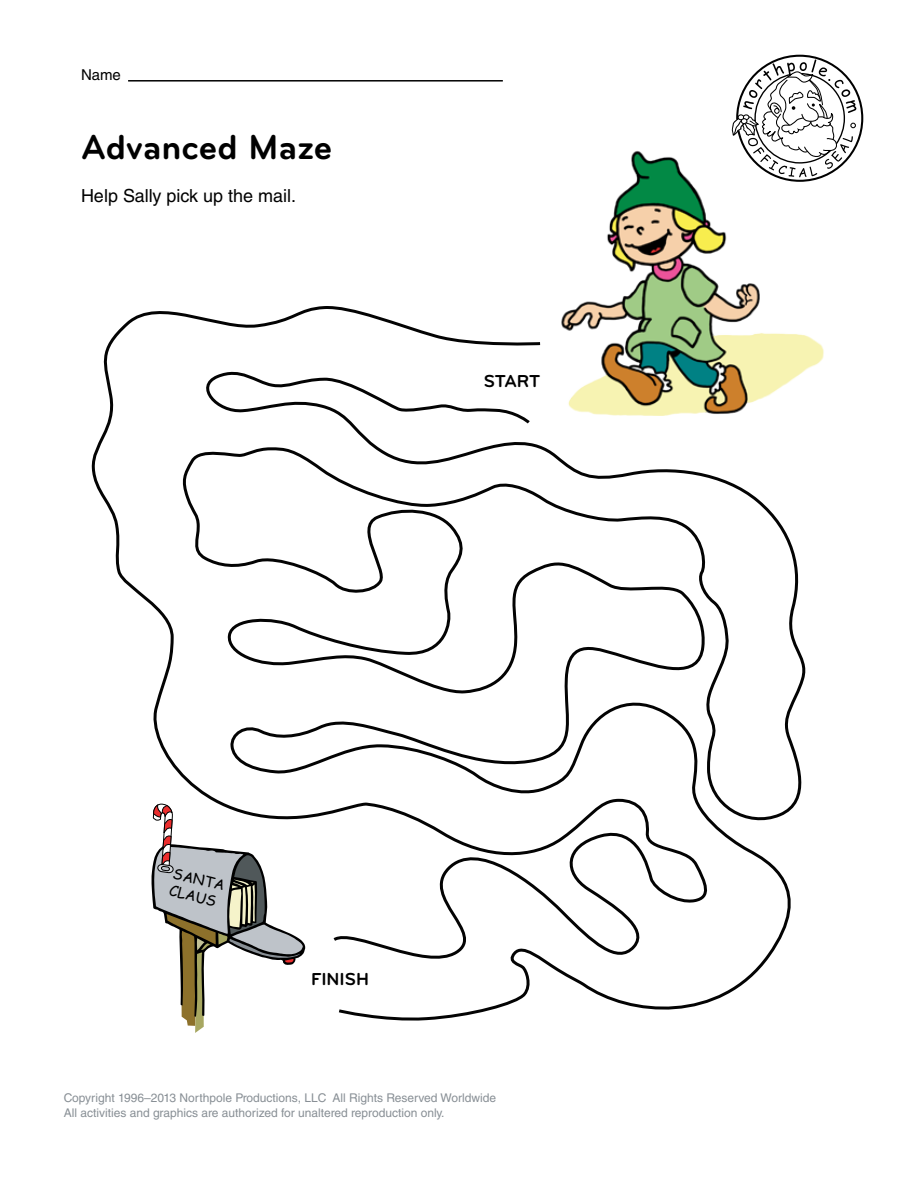
<style>
.page{position:relative;width:918px;height:1188px;background:#fff}
.page>*{position:absolute;margin:0;border:0;box-sizing:border-box;transform-origin:0 0}
.t1{font:700 36px "Bryant";color:#000}
.t2{font:18px "Helvetica LT Std";color:#000}
.t3{font:700 18px "Bryant";color:#000}
.t4{font:15px "Helvetica LT Std";color:#000}
.t5{font:14.4px/17.4px "Comic Sans MS";color:#000}
.t6{font:12px/14.4px "Helvetica LT Std";color:#888f95}
</style>
<div class="page">
<svg style="left:732px;top:54px;width:132px;height:121px"></svg>
<hr style="left:128px;top:80px;width:375px;height:2px;background:#000">
<svg style="left:92px;top:306px;width:714px;height:722px"></svg>
<img style="left:558px;top:147px;width:270px;height:269px">
<p class="t4" style="left:81px;top:66px;width:42px">Name</p>
<h1 class="t1" style="left:81px;top:125px;width:253px">Advanced Maze</h1>
<h2 class="t2" style="left:81px;top:185px;width:217px">Help Sally pick up the mail.</h2>
<h2 class="t3" style="left:484px;top:369px;width:58px">Sta rt</h2>
<p class="t5" style="left:176px;top:864px;width:54px;rotate:13deg">SANTA<br>CLAUS</p>
<h2 class="t3" style="left:311px;top:968px;width:59px">Finish</h2>
<p class="t6" style="left:64px;top:1091px;width:434px">Copyright 1996–2013 Northpole Productions, LLC All Rights Reserved Worldwide<br>All activities and graphics are authorized for unaltered reproduction only.</p>
</div>
